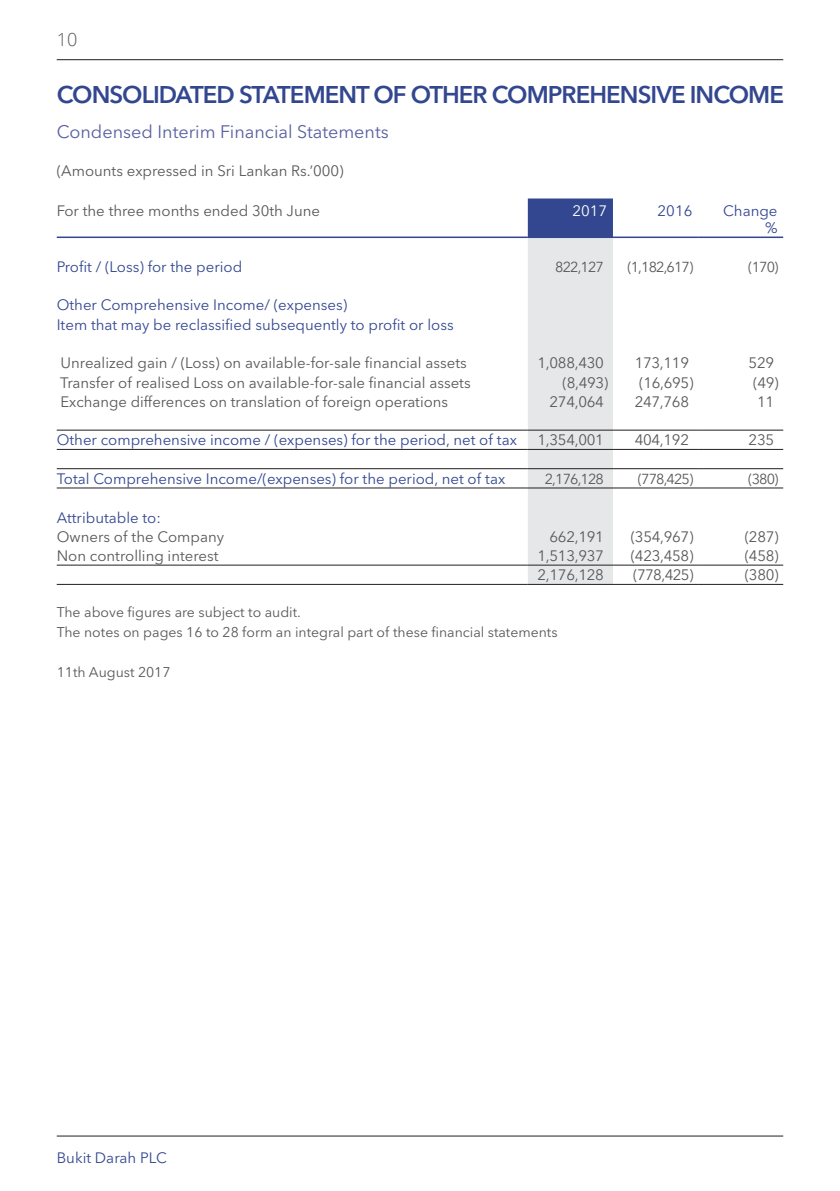
<style>
.page{position:relative;width:840px;height:1191px;background:#fff}
.page>*{position:absolute;margin:0;border:0;box-sizing:border-box;transform-origin:0 0}
.t1{font:600 24px "Avenir Next LT Pro";letter-spacing:-.04em;color:#334790}
.t2{font:18px "Avenir Next LT Pro";color:#5860a0}
.t3{font:300 18px "Open Sans";color:#57585a}
.t4{font:15px "Avenir Next LT Pro";color:#57585a}
.t5{font:15px/17px "Avenir Next LT Pro";color:#334790;text-align:right}
.t6{font:15px "Avenir Next LT Pro";color:#fff}
.t7{font:14.4px "Avenir Next LT Pro";letter-spacing:-.06em;color:#57585a}
.t8{font:14px/20px "Avenir Next LT Pro";color:#57585a}
</style>
<div class="page">
<hr style="left:57px;top:1135px;width:725px;height:1px;background:#231f20">
<hr style="left:57px;top:59px;width:725px;height:1px;background:#231f20">
<svg style="left:527px;top:198px;width:85px;height:386px;background:#d3d6df"></svg>
<hr style="left:57px;top:236px;width:470px;height:2px;background:#334790">
<hr style="left:527px;top:236px;width:85px;height:2px;background:#334790">
<hr style="left:612px;top:236px;width:85px;height:2px;background:#334790">
<hr style="left:697px;top:236px;width:85px;height:2px;background:#334790">
<hr style="left:57px;top:430px;width:470px;height:1px;background:#231f20">
<hr style="left:527px;top:430px;width:85px;height:1px;background:#231f20">
<hr style="left:612px;top:430px;width:85px;height:1px;background:#231f20">
<hr style="left:697px;top:430px;width:85px;height:1px;background:#231f20">
<hr style="left:57px;top:449px;width:470px;height:1px;background:#231f20">
<hr style="left:527px;top:449px;width:85px;height:1px;background:#231f20">
<hr style="left:612px;top:449px;width:85px;height:1px;background:#231f20">
<hr style="left:697px;top:449px;width:85px;height:1px;background:#231f20">
<hr style="left:57px;top:468px;width:470px;height:1px;background:#231f20">
<hr style="left:527px;top:468px;width:85px;height:1px;background:#231f20">
<hr style="left:612px;top:468px;width:85px;height:1px;background:#231f20">
<hr style="left:697px;top:468px;width:85px;height:1px;background:#231f20">
<hr style="left:57px;top:487px;width:470px;height:1px;background:#231f20">
<hr style="left:527px;top:487px;width:85px;height:1px;background:#231f20">
<hr style="left:612px;top:487px;width:85px;height:1px;background:#231f20">
<hr style="left:697px;top:487px;width:85px;height:1px;background:#231f20">
<hr style="left:57px;top:565px;width:470px;height:1px;background:#231f20">
<hr style="left:527px;top:565px;width:85px;height:1px;background:#231f20">
<hr style="left:612px;top:565px;width:85px;height:1px;background:#231f20">
<hr style="left:697px;top:565px;width:85px;height:1px;background:#231f20">
<hr style="left:57px;top:584px;width:470px;height:1px;background:#231f20">
<hr style="left:527px;top:584px;width:85px;height:1px;background:#231f20">
<hr style="left:612px;top:584px;width:85px;height:1px;background:#231f20">
<hr style="left:697px;top:584px;width:85px;height:1px;background:#231f20">
<p class="t3" style="left:57px;top:27px;width:22px">10</p>
<h1 class="t1" style="left:57px;top:80px;width:728px">CONSOLIDATED STATEMENT OF OTHER COMPREHENSIVE INCOME</h1>
<p class="t2" style="left:57px;top:121px;width:333px">Condensed Interim Financial Statements</p>
<p class="t4" style="left:57px;top:162px;width:288px">(Amounts expressed in Sri Lankan Rs.’000)</p>
<p class="t4" style="left:57px;top:201px;width:265px">For the three months ended 30th June</p>
<p class="t6" style="left:572px;top:201px;width:36px">2017</p>
<p class="t5" style="left:657px;top:202px;width:36px">2016</p>
<p class="t5" style="left:722px;top:202px;width:56px">Change %</p>
<p class="t5" style="left:57px;top:258px;width:187px">Profit / (Loss) for the period</p>
<p class="t7" style="left:555px;top:258px;width:50px">822,127</p>
<p class="t7" style="left:627px;top:258px;width:67px">(1,182,617)</p>
<p class="t7" style="left:747px;top:258px;width:32px">(170)</p>
<p class="t5" style="left:57px;top:295px;width:398px;line-height:19.2px;text-align:left">Other Comprehensive Income/ (expenses)<br>Item that may be reclassified subsequently to profit or loss</p>
<p class="t4" style="left:60px;top:354px;width:407px">Unrealized gain / (Loss) on available-for-sale financial assets</p>
<p class="t4" style="left:537px;top:354px;width:68px">1,088,430</p>
<p class="t4" style="left:634px;top:354px;width:56px">173,119</p>
<p class="t4" style="left:748px;top:354px;width:27px">529</p>
<p class="t4" style="left:60px;top:373px;width:412px">Transfer of realised Loss on available-for-sale financial assets</p>
<p class="t4" style="left:562px;top:373px;width:47px">(8,493)</p>
<p class="t4" style="left:638px;top:373px;width:56px">(16,695)</p>
<p class="t4" style="left:752px;top:373px;width:27px">(49)</p>
<p class="t4" style="left:60px;top:393px;width:389px">Exchange differences on translation of foreign operations</p>
<p class="t4" style="left:549px;top:393px;width:56px">274,064</p>
<p class="t4" style="left:634px;top:393px;width:56px">247,768</p>
<p class="t4" style="left:756px;top:393px;width:19px">11</p>
<p class="t5" style="left:57px;top:431px;width:461px">Other comprehensive income / (expenses) for the period, net of tax</p>
<p class="t4" style="left:537px;top:431px;width:68px">1,354,001</p>
<p class="t4" style="left:634px;top:431px;width:56px">404,192</p>
<p class="t4" style="left:748px;top:431px;width:27px">235</p>
<p class="t5" style="left:57px;top:470px;width:450px">Total Comprehensive Income/(expenses) for the period, net of tax</p>
<p class="t7" style="left:544px;top:470px;width:61px">2,176,128</p>
<p class="t7" style="left:637px;top:470px;width:57px">(778,425)</p>
<p class="t7" style="left:747px;top:470px;width:32px">(380)</p>
<p class="t5" style="left:57px;top:509px;width:106px">Attributable to:</p>
<p class="t4" style="left:57px;top:527px;width:169px">Owners of the Company</p>
<p class="t4" style="left:549px;top:527px;width:56px">662,191</p>
<p class="t4" style="left:630px;top:527px;width:64px">(354,967)</p>
<p class="t4" style="left:744px;top:527px;width:35px">(287)</p>
<p class="t4" style="left:57px;top:547px;width:163px">Non controlling interest</p>
<p class="t4" style="left:537px;top:547px;width:68px">1,513,937</p>
<p class="t4" style="left:630px;top:547px;width:64px">(423,458)</p>
<p class="t4" style="left:744px;top:547px;width:35px">(458)</p>
<p class="t4" style="left:537px;top:566px;width:68px">2,176,128</p>
<p class="t4" style="left:632px;top:566px;width:62px">(778,425)</p>
<p class="t4" style="left:744px;top:566px;width:35px">(380)</p>
<p class="t8" style="left:57px;top:602px;width:502px">The above figures are subject to audit.<br>The notes on pages 16 to 28 form an integral part of these financial statements</p>
<p class="t8" style="left:57px;top:662px;width:115px">11th August 2017</p>
<p class="t5" style="left:57px;top:1148px;width:111px">Bukit Darah PLC</p>
</div>
